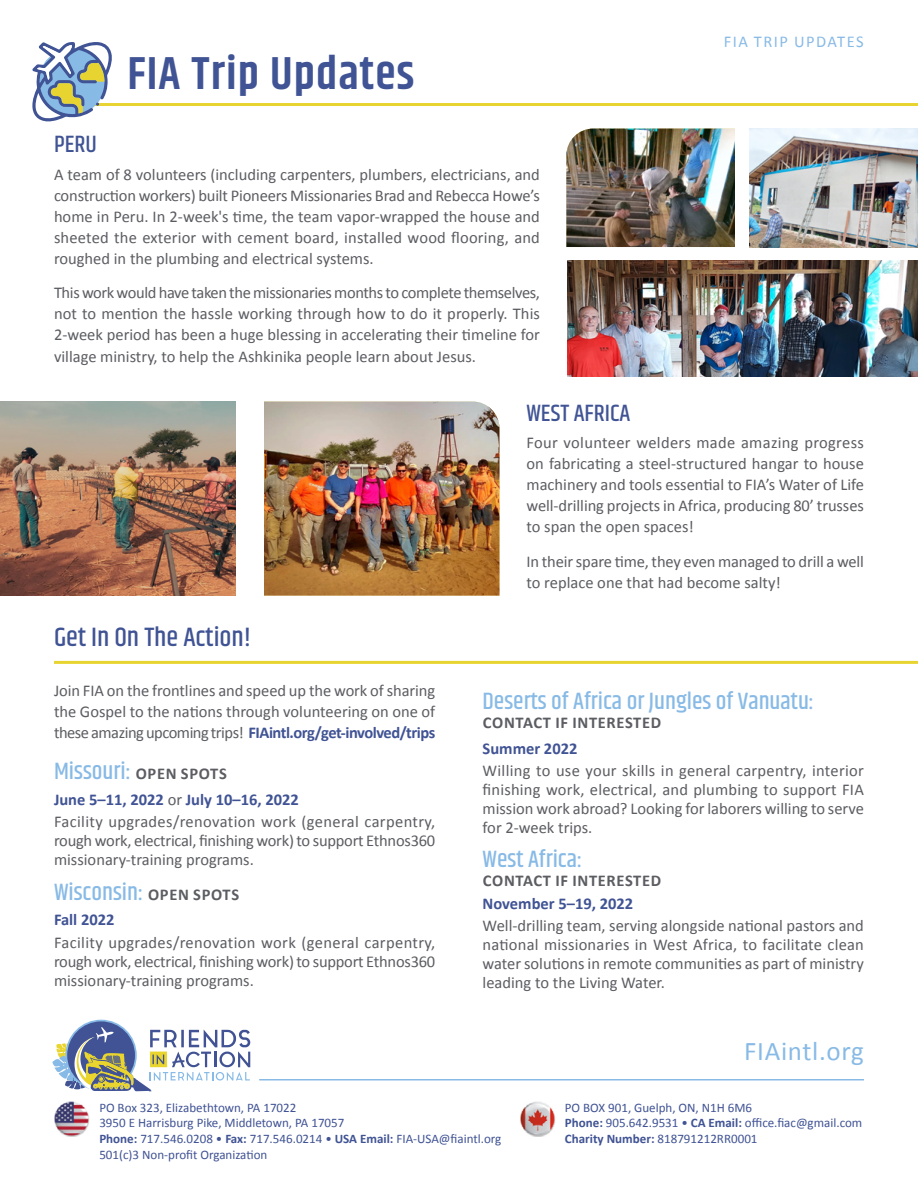
<style>
.page{position:relative;width:918px;height:1188px;background:#fff}
.page>*{position:absolute;margin:0;border:0;box-sizing:border-box;transform-origin:0 0}
.t1{font:600 46.5px "Khand";letter-spacing:.025em;color:#405394}
.t2{font:500 27px "Khand";color:#405394}
.t3{font:27px "Calibri";letter-spacing:.025em;color:#88bae6}
.t4{font:500 24px "Khand";color:#88bae6}
.t5{font:500 24px "Khand";color:#405394}
.t6{font:16.5px/21px "Calibri";color:#5c5d62;text-align:justify}
.t7{font:16.5px/22.2px "Calibri";letter-spacing:.02em;color:#5c5d62}
.t8{font:700 16.5px "Calibri";letter-spacing:.04em;color:#5c5d62}
.t9{font:700 16.5px "Calibri";color:#405394}
.t10{font:16.5px "Calibri";letter-spacing:.09em;color:#88bae6}
.t11{font:13.05px/15.6px "Calibri";color:#405394}
.s1{font-weight:700;color:#405394}
.s2{font-family:"Calibri";font-weight:700;font-size:16.5px;color:#5c5d62}
.s3{font-weight:700}
</style>
<div class="page">
<svg style="left:67px;top:1021px;width:68px;height:68px"></svg>
<svg style="left:52px;top:1027px;width:198px;height:64px"></svg>
<hr style="left:259px;top:1079px;width:605px;height:2px;background:#88bae6">
<img style="left:520px;top:1102px;width:35px;height:35px">
<img style="left:54px;top:1102px;width:35px;height:35px">
<img style="left:566px;top:129px;width:169px;height:118px">
<img style="left:749px;top:129px;width:169px;height:118px">
<img style="left:264px;top:402px;width:236px;height:194px">
<img style="left:0;top:402px;width:236px;height:194px">
<hr style="left:54px;top:103px;width:864px;height:3px;background:#e8d430">
<img style="left:567px;top:261px;width:351px;height:115px">
<hr style="left:54px;top:661px;width:864px;height:3px;background:#e8d430">
<svg style="left:32px;top:42px;width:80px;height:79px"></svg>
<h1 class="t1" style="left:127px;top:42px;width:288px">FIA Trip Updates</h1>
<p class="t10" style="left:724px;top:30px;width:141px">FIA TRIP UPDATES</p>
<h3 class="t5" style="left:54px;top:129px;width:44px">PERU</h3>
<p class="t6" style="left:54px;top:164px;width:487px">A team of 8 volunteers (including carpenters, plumbers, electricians, and construction workers) built Pioneers Missionaries Brad and Rebecca Howe’s home in Peru. In 2-week's time, the team vapor-wrapped the house and sheeted the exterior with cement board, installed wood flooring, and roughed in the plumbing and electrical systems.</p>
<p class="t6" style="left:54px;top:282px;width:488px">This work would have taken the missionaries months to complete themselves, not to mention the hassle working through how to do it properly. This 2-week period has been a huge blessing in accelerating their timeline for village ministry, to help the Ashkinika people learn about Jesus.</p>
<h3 class="t5" style="left:526px;top:398px;width:106px">WEST AFRICA</h3>
<p class="t6" style="left:526px;top:432px;width:339px">Four volunteer welders made amazing progress on fabricating a steel-structured hangar to house machinery and tools essential to FIA’s Water of Life well-drilling projects in Africa, producing 80’ trusses to span the open spaces!</p>
<p class="t6" style="left:526px;top:551px;width:339px">In their spare time, they even managed to drill a well to replace one that had become salty!</p>
<h2 class="t2" style="left:54px;top:621px;width:199px">Get In On The Action!</h2>
<p class="t6" style="left:54px;top:680px;width:383px">Join FIA on the frontlines and speed up the work of sharing the Gospel to the nations through volunteering on one of these amazing upcoming trips! <span class="s1">FIAintl.org/get-involved/trips</span></p>
<h3 class="t4" style="left:54px;top:757px;width:174px">Missouri: <span class="s2">OPEN SPOTS</span></h3>
<p class="t7" style="left:54px;top:788px;width:383px"><span class="s1">June 5–11, 2022</span> or <span class="s1">July 10–16, 2022<br></span>Facility upgrades/renovation work (general carpentry,</p>
<p class="t6" style="left:54px;top:831px;width:383px;line-height:19px">rough work, electrical, finishing work) to support Ethnos360 missionary-training programs.</p>
<h3 class="t4" style="left:54px;top:877px;width:187px">Wisconsin: <span class="s2">OPEN SPOTS</span></h3>
<p class="t9" style="left:54px;top:908px;width:62px">Fall 2022</p>
<p class="t6" style="left:54px;top:932px;width:383px;line-height:19px">Facility upgrades/renovation work (general carpentry, rough work, electrical, finishing work) to support Ethnos360 missionary-training programs.</p>
<h3 class="t4" style="left:483px;top:686px;width:333px">Deserts of Africa or Jungles of Vanuatu:</h3>
<p class="t8" style="left:483px;top:711px;width:180px">CONTACT IF INTERESTED</p>
<p class="t9" style="left:483px;top:737px;width:96px">Summer 2022</p>
<p class="t6" style="left:483px;top:761px;width:383px;line-height:19px">Willing to use your skills in general carpentry, interior finishing work, electrical, and plumbing to support FIA mission work abroad? Looking for laborers willing to serve for 2-week trips.</p>
<h3 class="t4" style="left:483px;top:844px;width:101px">West Africa:</h3>
<p class="t8" style="left:483px;top:869px;width:180px">CONTACT IF INTERESTED</p>
<p class="t9" style="left:483px;top:891px;width:152px">November 5–19, 2022</p>
<p class="t6" style="left:483px;top:915px;width:383px;line-height:18.9px">Well-drilling team, serving alongside national pastors and national missionaries in West Africa, to facilitate clean water solutions in remote communities as part of ministry leading to the Living Water.</p>
<h2 class="t3" style="left:744px;top:1032px;width:121px">FIAintl.org</h2>
<p class="t11" style="left:99px;top:1099px;width:404px">PO Box 323, Elizabethtown, PA 17022<br>3950 E Harrisburg Pike, Middletown, PA 17057<br><span class="s3">Phone:</span> 717.546.0208 • <span class="s3">Fax:</span> 717.546.0214 • <span class="s3">USA Email:</span> FIA-USA@fiaintl.org 501(c)3 Non-profit Organization</p>
<p class="t11" style="left:565px;top:1099px;width:299px">PO BOX 901, Guelph, ON, N1H 6M6<br><span class="s3">Phone:</span> 905.642.9531 • <span class="s3">CA Email:</span> office.fiac@gmail.com<br><span class="s3">Charity Number:</span> 818791212RR0001</p>
</div>
